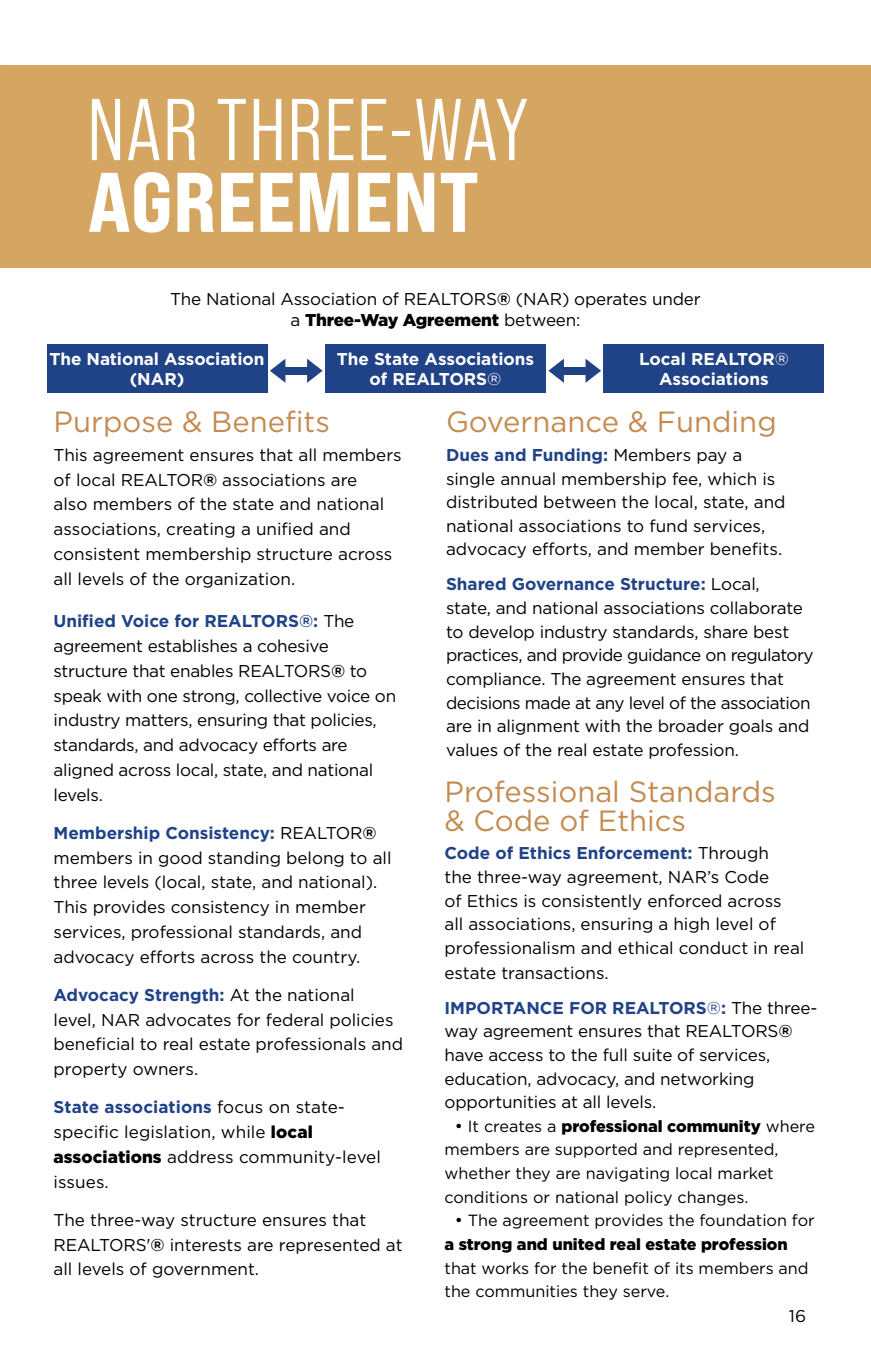
<style>
.page{position:relative;width:871px;height:1357px;background:#fff}
.page>*{position:absolute;margin:0;border:0;box-sizing:border-box;transform-origin:0 0}
.t1{font:29.25px/29.2px "Gotham";color:#c38b50}
.t2{font:17.1px/24.8px "Gotham";letter-spacing:-.01em;color:#000}
.t3{font:700 17.1px/20.2px "Gotham";color:#fff;text-align:center}
.t4{font:16.2px/23.6px "Gotham";color:#000}
.s1{font-weight:700}
.s2{font-weight:900}
.s3{font-weight:400}
.s4{font-weight:700;color:#204287}
.s5{color:#204287}
.s6{font-size:17.1px}
</style>
<div class="page">
<div style="left:0;top:65px;width:871px;height:202px;background:#d5a662"></div>
<svg style="left:92px;top:99px;width:28px;height:61px"></svg>
<svg style="left:128px;top:99px;width:32px;height:61px"></svg>
<svg style="left:168px;top:99px;width:27px;height:61px"></svg>
<svg style="left:218px;top:99px;width:28px;height:61px"></svg>
<svg style="left:254px;top:99px;width:27px;height:61px"></svg>
<svg style="left:292px;top:99px;width:27px;height:61px"></svg>
<svg style="left:329px;top:99px;width:24px;height:61px"></svg>
<svg style="left:362px;top:99px;width:24px;height:61px"></svg>
<hr style="left:393px;top:132px;width:17px;height:4px;background:#fff">
<svg style="left:416px;top:99px;width:111px;height:61px"></svg>
<svg style="left:89px;top:172px;width:80px;height:61px"></svg>
<svg style="left:177px;top:173px;width:37px;height:59px"></svg>
<svg style="left:221px;top:173px;width:32px;height:59px"></svg>
<svg style="left:260px;top:173px;width:33px;height:59px"></svg>
<svg style="left:300px;top:173px;width:49px;height:59px"></svg>
<svg style="left:358px;top:173px;width:32px;height:59px"></svg>
<svg style="left:397px;top:173px;width:37px;height:59px"></svg>
<svg style="left:441px;top:173px;width:36px;height:59px"></svg>
<div style="left:47px;top:344px;width:220px;height:49px;background:#204287"></div>
<div style="left:325px;top:344px;width:221px;height:49px;background:#204287"></div>
<div style="left:604px;top:344px;width:220px;height:49px;background:#204287"></div>
<svg style="left:270px;top:359px;width:15px;height:24px"></svg>
<svg style="left:307px;top:359px;width:16px;height:24px"></svg>
<div style="left:281px;top:367px;width:30px;height:8px;background:#214287"></div>
<svg style="left:548px;top:359px;width:16px;height:24px"></svg>
<svg style="left:585px;top:359px;width:16px;height:24px"></svg>
<div style="left:560px;top:367px;width:29px;height:8px;background:#214287"></div>
<p class="t2" style="left:170px;top:289px;width:532px;line-height:20.2px;text-align:center">The National Association of REALTORS<span class="s1">®</span> (NAR) operates under a <span class="s2">Three-Way Agreement</span> between:</p>
<p class="t3" style="left:50px;top:349px;width:216px">The National Association (NAR)</p>
<p class="t3" style="left:337px;top:349px;width:199px">The State Associations of REALTORS<span class="s3">®</span></p>
<p class="t3" style="left:639px;top:349px;width:151px">Local REALTOR<span class="s3">®<br></span>Associations</p>
<h1 class="t1" style="left:54px;top:407px;width:278px">Purpose &amp; Benefits</h1>
<p class="t2" style="left:54px;top:442px;width:350px">This agreement ensures that all members of local REALTOR<span class="s1">®</span> associations are<br>also members of the state and national associations, creating a unified and consistent membership structure across all levels of the organization.</p>
<p class="t2" style="left:54px;top:609px;width:344px"><span class="s4">Unified Voice for REALTORS®:</span> The agreement establishes a cohesive structure that enables REALTORS<span class="s1">®</span> to speak with one strong, collective voice on industry matters, ensuring that policies, standards, and advocacy efforts are aligned across local, state, and national levels.</p>
<p class="t2" style="left:54px;top:820px;width:339px"><span class="s4">Membership Consistency:</span> REALTOR<span class="s1">® </span>members in good standing belong to all three levels (local, state, and national).<br>This provides consistency in member services, professional standards, and advocacy efforts across the country.</p>
<p class="t2" style="left:54px;top:982px;width:351px"><span class="s4">Advocacy Strength:</span> At the national<br>level, NAR advocates for federal policies beneficial to real estate professionals and property owners.</p>
<p class="t2" style="left:54px;top:1094px;width:329px"><span class="s4">State associations</span> focus on state&shy;specific legislation, while <span class="s2">local associations</span> address community-level issues.</p>
<p class="t2" style="left:54px;top:1207px;width:351px">The three-way structure ensures that<br>REALTORS'<span class="s1">®</span> interests are represented at all levels of government.</p>
<h1 class="t1" style="left:446px;top:407px;width:332px">Governance &amp; Funding</h1>
<p class="t2" style="left:446px;top:443px;width:341px;line-height:23.6px"><span class="s4">Dues and Funding:</span> Members pay a single annual membership fee, which is distributed between the local, state, and national associations to fund services, advocacy efforts, and member benefits.</p>
<p class="t2" style="left:446px;top:572px;width:369px;line-height:23.6px"><span class="s4">Shared Governance Structure:</span> Local,<br>state, and national associations collaborate to develop industry standards, share best practices, and provide guidance on regulatory compliance. The agreement ensures that decisions made at any level of the association are in alignment with the broader goals and values of the real estate profession.</p>
<h1 class="t1" style="left:444px;top:776px;width:333px">Professional Standards &amp; Code of Ethics</h1>
<p class="t2" style="left:444px;top:841px;width:361px;line-height:23.8px"><span class="s4">Code of Ethics Enforcement:</span> Through<br>the three-way agreement, NAR’s Code<br>of Ethics is consistently enforced across all associations, ensuring a high level of professionalism and ethical conduct in real estate transactions.</p>
<p class="t2" style="left:444px;top:995px;width:374px;line-height:23.6px"><span class="s4">IMPORTANCE FOR REALTORS</span><span class="s5">®</span><span class="s4">:</span> The three&shy;way agreement ensures that REALTORS<span class="s1">® </span>have access to the full suite of services, education, advocacy, and networking opportunities at all levels.</p>
<p class="t4" style="left:444px;top:1114px;width:372px;text-indent:10px"><span class="s6">•</span> It creates a <span class="s2">professional community</span> where members are supported and represented, whether they are navigating local market conditions or national policy changes.</p>
<p class="t4" style="left:444px;top:1208px;width:372px;text-indent:10px"><span class="s6">•</span> The agreement provides the foundation for <span class="s2">a strong and united real estate profession</span></p>
<p class="t4" style="left:444px;top:1255px;width:366px">that works for the benefit of its members and the communities they serve.</p>
<p class="t2" style="left:789px;top:1303px;width:19px">16</p>
</div>
